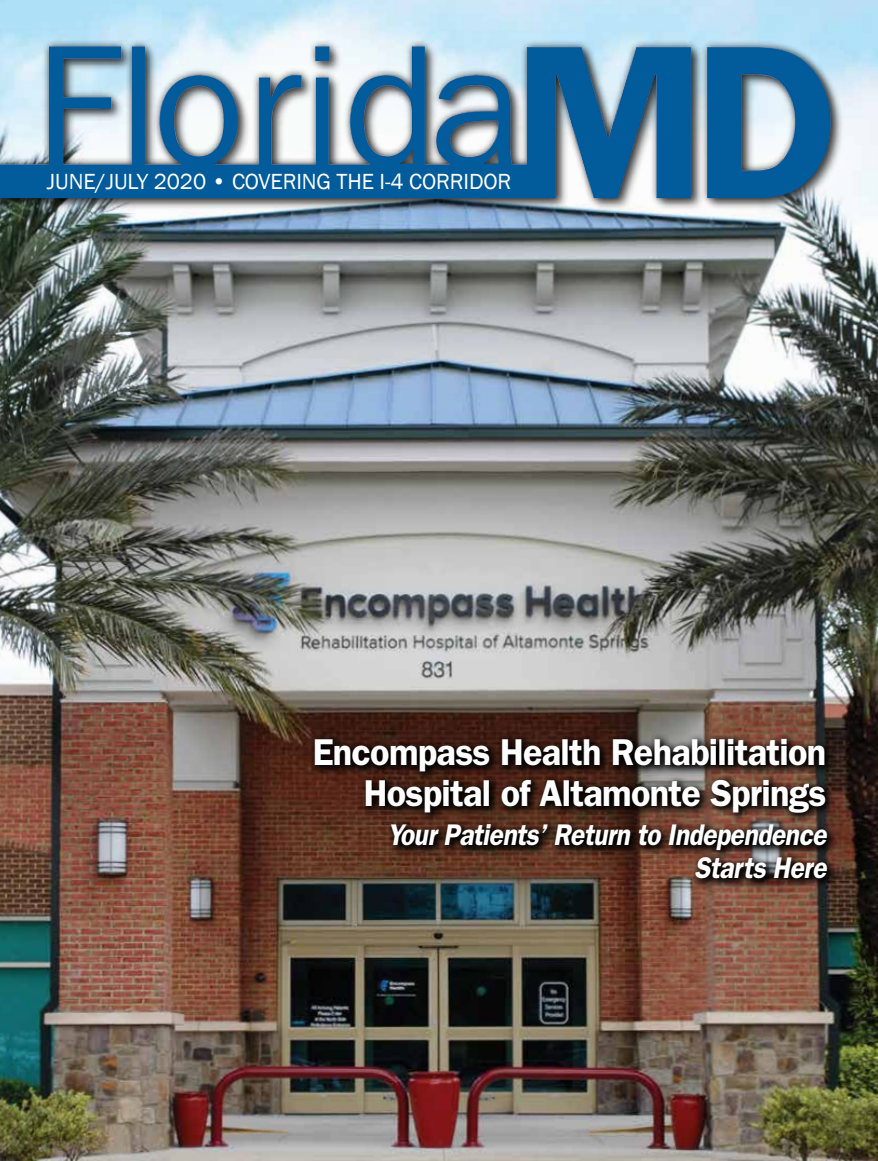
<style>
.page{position:relative;width:878px;height:1161px;background:#fff}
.page>*{position:absolute;margin:0;border:0;box-sizing:border-box;transform-origin:0 0}
.t1{font:600 37.5px/40.5px "Franklin Gothic";letter-spacing:-.02em;color:#fff;text-align:right;scale:.96 1}
.t2{font:italic 600 30px/33px "Franklin Gothic";letter-spacing:-.02em;color:#fff;text-align:right;scale:.88 1}
.t3{font:22.5px "Franklin Gothic";letter-spacing:-.005em;color:#fff}
</style>
<div class="page">
<img style="left:0;top:0;width:878px;height:1161px">
<svg style="left:308px;top:732px;width:530px;height:159px;background:#3d271d"></svg>
<div style="left:0;top:44px;width:844px;height:167px;background:#000;opacity:.52"></div>
<div style="left:0;top:39px;width:839px;height:168px;background:#000;opacity:.75"></div>
<img style="left:272px;top:46px;width:139px;height:118px">
<p class="t3" style="left:47px;top:168px;width:466px">JUNE/JULY 2020 • COVERING THE I-4 CORRIDOR</p>
<p class="t1" style="left:313px;top:731px;width:536px">Encompass Health Rehabilitation<br>Hospital of Altamonte Springs</p>
<p class="t2" style="left:387px;top:818px;width:500px">Your Patients’ Return to Independence<br>Starts Here</p>
</div>
